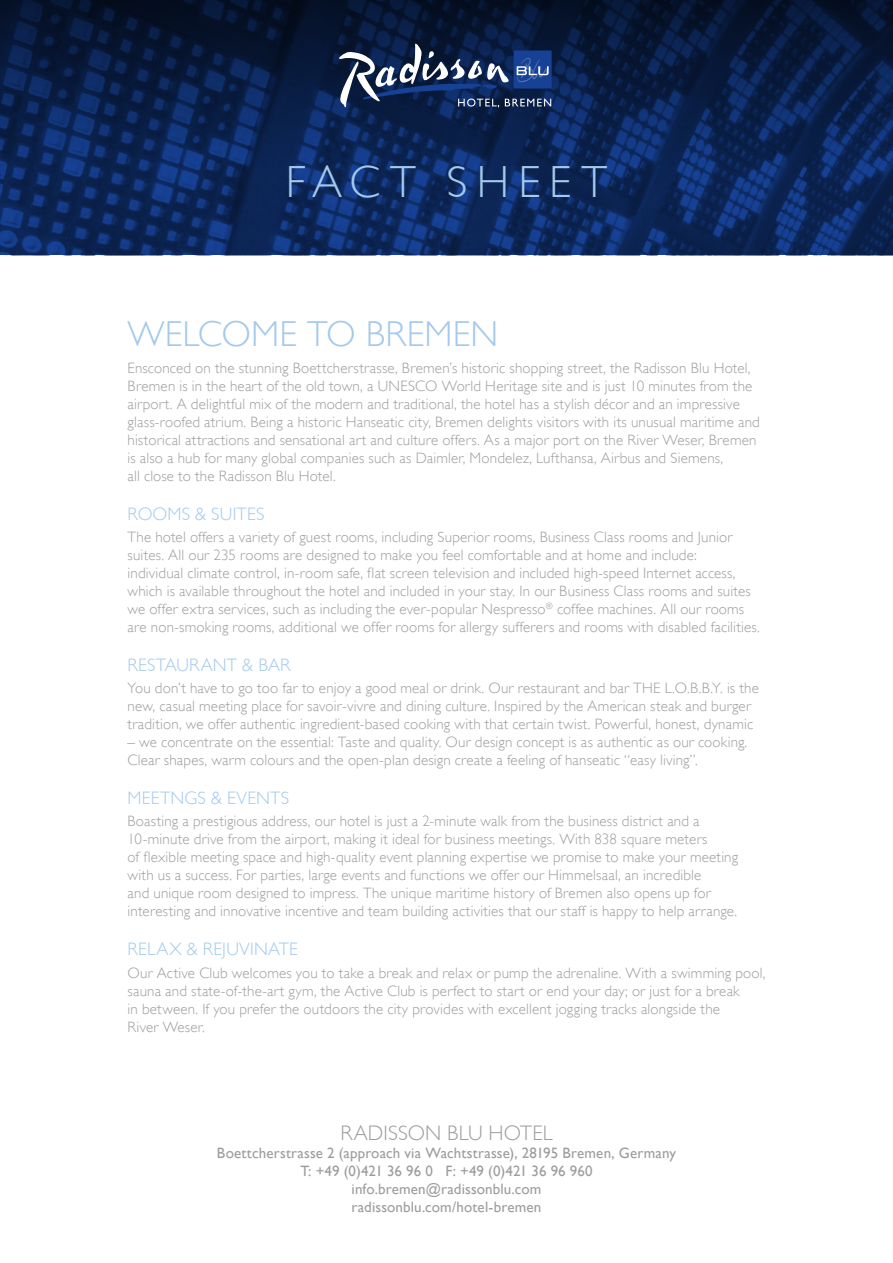
<style>
.page{position:relative;width:893px;height:1263px;background:#fff}
.page>*{position:absolute;margin:0;border:0;box-sizing:border-box;transform-origin:0 0}
.t1{font:300 45px "Gill Sans WGL";letter-spacing:.2em;color:#a3c9ec}
.t2{font:300 36px "Gill Sans WGL";color:#a3c9ec}
.t3{font:300 21px "Gill Sans WGL";letter-spacing:.005em;color:#9d9d9c}
.t4{font:300 18px "Gill Sans WGL";letter-spacing:.01em;color:#a3c9ec}
.t5{font:300 15px/18px "Gill Sans WGL";letter-spacing:.01em;color:#9d9d9c}
.t6{font:15px/18px "Gill Sans WGL";letter-spacing:.01em;color:#9d9d9c;text-align:center}
</style>
<div class="page">
<svg style="left:0;top:0;width:893px;height:255px;background:#0b2351"></svg>
<svg style="left:514px;top:51px;width:38px;height:38px"></svg>
<svg style="left:339px;top:44px;width:212px;height:64px;background:#344970"></svg>
<h1 class="t1" style="left:286px;top:152px;width:323px">FACT SHEET</h1>
<h2 class="t2" style="left:128px;top:310px;width:372px">WELCOME TO BREMEN</h2>
<p class="t5" style="left:128px;top:359px;width:634px">Ensconced on the stunning Boettcherstrasse, Bremen’s historic shopping street, the Radisson Blu Hotel, Bremen is in the heart of the old town, a UNESCO World Heritage site and is just 10 minutes from the airport. A delightful mix of the modern and traditional, the hotel has a stylish décor and an impressive glass-roofed atrium. Being a historic Hanseatic city, Bremen delights visitors with its unusual maritime and historical attractions and sensational art and culture offers. As a major port on the River Weser, Bremen is also a hub for many global companies such as Daimler, Mondelez, Lufthansa, Airbus and Siemens,<br>all close to the Radisson Blu Hotel.</p>
<p class="t4" style="left:128px;top:502px;width:138px">ROOMS &amp; SUITES</p>
<p class="t5" style="left:128px;top:528px;width:634px">The hotel offers a variety of guest rooms, including Superior rooms, Business Class rooms and Junior suites. All our 235 rooms are designed to make you feel comfortable and at home and include:<br>individual climate control, in-room safe, flat screen television and included high-speed Internet access, which is available throughout the hotel and included in your stay. In our Business Class rooms and suites we offer extra services, such as including the ever-popular Nespresso<sup>®</sup> coffee machines. All our rooms are non-smoking rooms, additional we offer rooms for allergy sufferers and rooms with disabled facilities.</p>
<p class="t4" style="left:128px;top:653px;width:165px">RESTAURANT &amp; BAR</p>
<p class="t5" style="left:128px;top:679px;width:633px">You don’t have to go too far to enjoy a good meal or drink. Our restaurant and bar THE L.O.B.B.Y. is the new, casual meeting place for savoir-vivre and dining culture. Inspired by the American steak and burger tradition, we offer authentic ingredient-based cooking with that certain twist. Powerful, honest, dynamic</p>
<p class="t5" style="left:128px;top:733px;width:621px">– we concentrate on the essential: Taste and quality. Our design concept is as authentic as our cooking.<br>Clear shapes, warm colours and the open-plan design create a feeling of hanseatic “easy living”.</p>
<p class="t4" style="left:128px;top:786px;width:163px">MEETNGS &amp; EVENTS</p>
<p class="t5" style="left:128px;top:812px;width:612px">Boasting a prestigious address, our hotel is just a 2-minute walk from the business district and a 10-minute drive from the airport, making it ideal for business meetings. With 838 square meters<br>of flexible meeting space and high-quality event planning expertise we promise to make your meeting with us a success. For parties, large events and functions we offer our Himmelsaal, an incredible<br>and unique room designed to impress. The unique maritime history of Bremen also opens up for interesting and innovative incentive and team building activities that our staff is happy to help arrange.</p>
<p class="t4" style="left:128px;top:938px;width:172px">RELAX &amp; REJUVINATE</p>
<p class="t5" style="left:128px;top:964px;width:639px">Our Active Club welcomes you to take a break and relax or pump the adrenaline. With a swimming pool, sauna and state-of-the-art gym, the Active Club is perfect to start or end your day; or just for a break<br>in between. If you prefer the outdoors the city provides with excellent jogging tracks alongside the<br>River Weser.</p>
<h3 class="t3" style="left:340px;top:1119px;width:214px">RADISSON BLU HOTEL</h3>
<p class="t6" style="left:217px;top:1144px;width:461px">Boettcherstrasse 2 (approach via Wachtstrasse), 28195 Bremen, Germany T: +49 (0)421 36 96 0 F: +49 (0)421 36 96 960 info.bremen@radissonblu.com<br>radissonblu.com/hotel-bremen</p>
</div>
